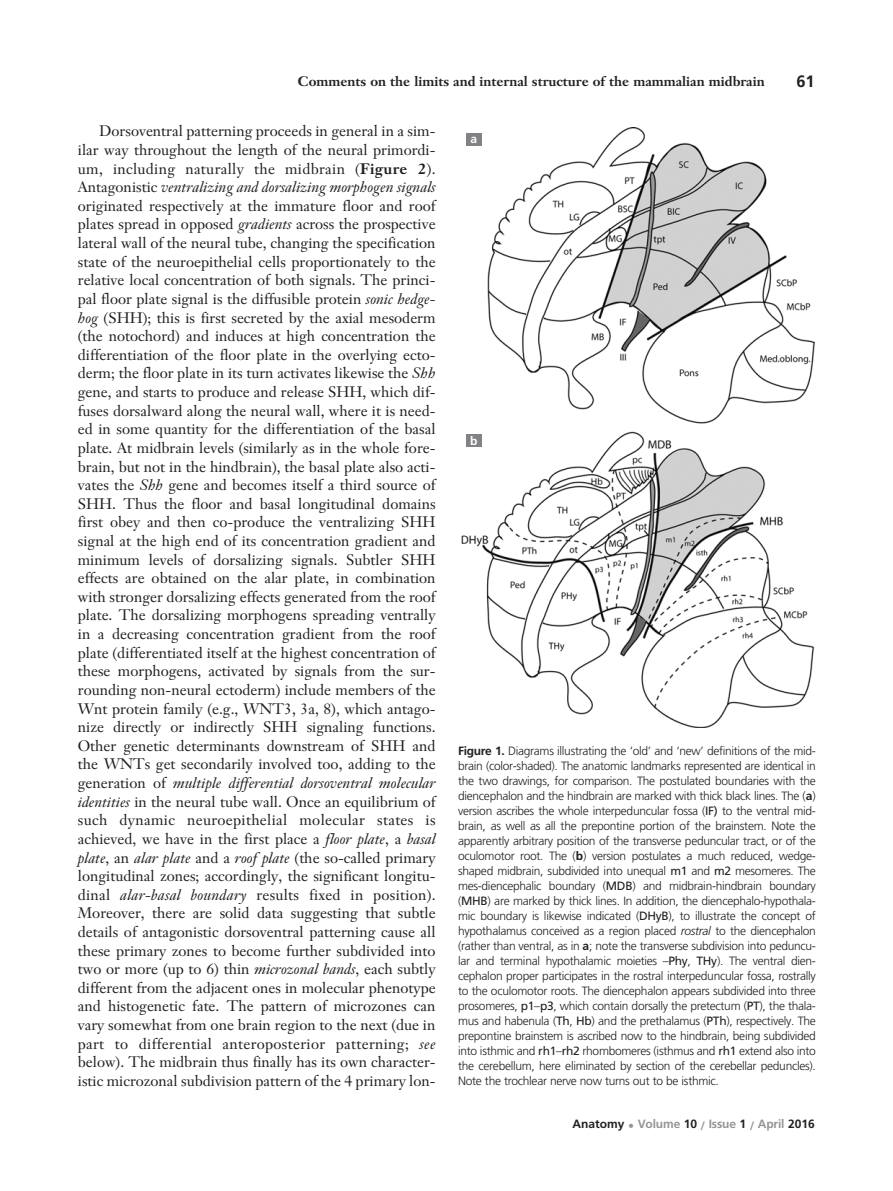
<style>
.page{position:relative;width:893px;height:1191px;background:#fff}
.page>*{position:absolute;margin:0;border:0;box-sizing:border-box;transform-origin:0 0}
.t1{font:700 16.5px "Frutiger";color:#231f20}
.t2{font:15px/18.6px "Janson Text";color:#231f20;text-align:justify}
.t3{font:700 13.5px "Janson Text";color:#231f20}
.t4{font:300 12px/15px "Frutiger";letter-spacing:-.025em;color:#231f20;text-align:justify}
.t5{font:700 12px "Frutiger";letter-spacing:-.01em;color:#939598}
.t6{font:700 12px "Frutiger";color:#fff}
.s1{font-weight:700}
.s2{font-style:italic}
.s3{font-weight:400}
.s4{color:#231f20}
</style>
<div class="page">
<img style="left:461px;top:127px;width:354px;height:600px">
<div style="left:466px;top:133px;width:15px;height:13px;background:#808285"></div>
<div style="left:466px;top:434px;width:15px;height:13px;background:#808285"></div>
<p class="t3" style="left:298px;top:76px;width:468px">Comments on the limits and internal structure of the mammalian midbrain</p>
<p class="t1" style="left:796px;top:74px;width:20px">61</p>
<p class="t2" style="left:78px;top:123px;width:359px;text-indent:21px">Dorsoventral patterning proceeds in general in a sim&shy;ilar way throughout the length of the neural primordi&shy;um, including naturally the midbrain (<span class="s1">Figure 2</span>).<br>Antagonistic <span class="s2">ventralizing and dorsalizing morphogen signals </span>originated respectively at the immature floor and roof plates spread in opposed <span class="s2">gradients</span> across the prospective lateral wall of the neural tube, changing the specification state of the neuroepithelial cells proportionately to the relative local concentration of both signals. The princi&shy;pal floor plate signal is the diffusible protein <span class="s2">sonic hedge&shy;hog</span> (SHH); this is first secreted by the axial mesoderm (the notochord) and induces at high concentration the differentiation of the floor plate in the overlying ecto&shy;derm; the floor plate in its turn activates likewise the <span class="s2">Shh </span>gene, and starts to produce and release SHH, which dif&shy;fuses dorsalward along the neural wall, where it is need&shy;ed in some quantity for the differentiation of the basal plate. At midbrain levels (similarly as in the whole fore&shy;brain, but not in the hindbrain), the basal plate also acti&shy;vates the <span class="s2">Shh</span> gene and becomes itself a third source of SHH. Thus the floor and basal longitudinal domains first obey and then co-produce the ventralizing SHH signal at the high end of its concentration gradient and minimum levels of dorsalizing signals. Subtler SHH effects are obtained on the alar plate, in combination with stronger dorsalizing effects generated from the roof plate. The dorsalizing morphogens spreading ventrally in a decreasing concentration gradient from the roof plate (differentiated itself at the highest concentration of these morphogens, activated by signals from the sur&shy;rounding non-neural ectoderm) include members of the Wnt protein family (e.g., WNT3, 3a, 8), which antago&shy;nize directly or indirectly SHH signaling functions.<br>Other genetic determinants downstream of SHH and the WNTs get secondarily involved too, adding to the generation of <span class="s2">multiple differential dorsoventral molecular identities</span> in the neural tube wall. Once an equilibrium of such dynamic neuroepithelial molecular states is achieved, we have in the first place a <span class="s2">floor plate</span>, a <span class="s2">basal plate</span>, an <span class="s2">alar plate</span> and a <span class="s2">roof plate</span> (the so-called primary longitudinal zones; accordingly, the significant longitu&shy;dinal <span class="s2">alar-basal boundary</span> results fixed in position).<br>Moreover, there are solid data suggesting that subtle details of antagonistic dorsoventral patterning cause all these primary zones to become further subdivided into two or more (up to 6) thin <span class="s2">microzonal bands</span>, each subtly different from the adjacent ones in molecular phenotype and histogenetic fate. The pattern of microzones can vary somewhat from one brain region to the next (due in part to differential anteroposterior patterning; <span class="s2">see </span>below). The midbrain thus finally has its own character&shy;istic microzonal subdivision pattern of the 4 primary lon-</p>
<p class="t6" style="left:470px;top:134px;width:8px">a</p>
<p class="t6" style="left:470px;top:436px;width:9px">b</p>
<p class="t4" style="left:458px;top:744px;width:359px"><span class="s1">Figure 1.</span> Diagrams illustrating the ‘old’ and ‘new’ definitions of the mid&shy;brain (color-shaded). The anatomic landmarks represented are identical in the two drawings, for comparison. The postulated boundaries with the diencephalon and the hindbrain are marked with thick black lines. The (<span class="s1">a</span>) version ascribes the whole interpeduncular fossa (<span class="s3">IF)</span> to the ventral mid&shy;brain, as well as all the prepontine portion of the brainstem. Note the apparently arbitrary position of the transverse peduncular tract, or of the oculomotor root. The (<span class="s1">b</span>) version postulates a much reduced, wedge&shy;shaped midbrain, subdivided into unequal <span class="s3">m1</span> and <span class="s3">m2</span> mesomeres. The mes-diencephalic boundary (<span class="s3">MDB</span>) and midbrain-hindbrain boundary (<span class="s3">MHB</span>) are marked by thick lines. In addition, the diencephalo-hypothala&shy;mic boundary is likewise indicated (<span class="s3">DHyB</span>), to illustrate the concept of hypothalamus conceived as a region placed <span class="s2">rostral</span> to the diencephalon (rather than ventral, as in <span class="s1">a</span>; note the transverse subdivision into peduncu&shy;lar and terminal hypothalamic moieties –<span class="s3">Phy</span>, <span class="s3">THy</span>). The ventral dien&shy;cephalon proper participates in the rostral interpeduncular fossa, rostrally to the oculomotor roots. The diencephalon appears subdivided into three prosomeres, <span class="s3">p1</span>–<span class="s3">p3</span>, which contain dorsally the pretectum (<span class="s3">PT</span>), the thala&shy;mus and habenula (<span class="s3">Th</span>, <span class="s3">Hb</span>) and the prethalamus (<span class="s3">PTh</span>), respectively. The prepontine brainstem is ascribed now to the hindbrain, being subdivided into isthmic and <span class="s3">rh1</span>–<span class="s3">rh2</span> rhombomeres (isthmus and <span class="s3">rh1</span> extend also into the cerebellum, here eliminated by section of the cerebellar peduncles).<br>Note the trochlear nerve now turns out to be isthmic.</p>
<p class="t5" style="left:573px;top:1119px;width:244px"><span class="s4">Anatomy</span> • Volume <span class="s4">10</span> / Issue <span class="s4">1</span> / April <span class="s4">2016</span></p>
</div>
